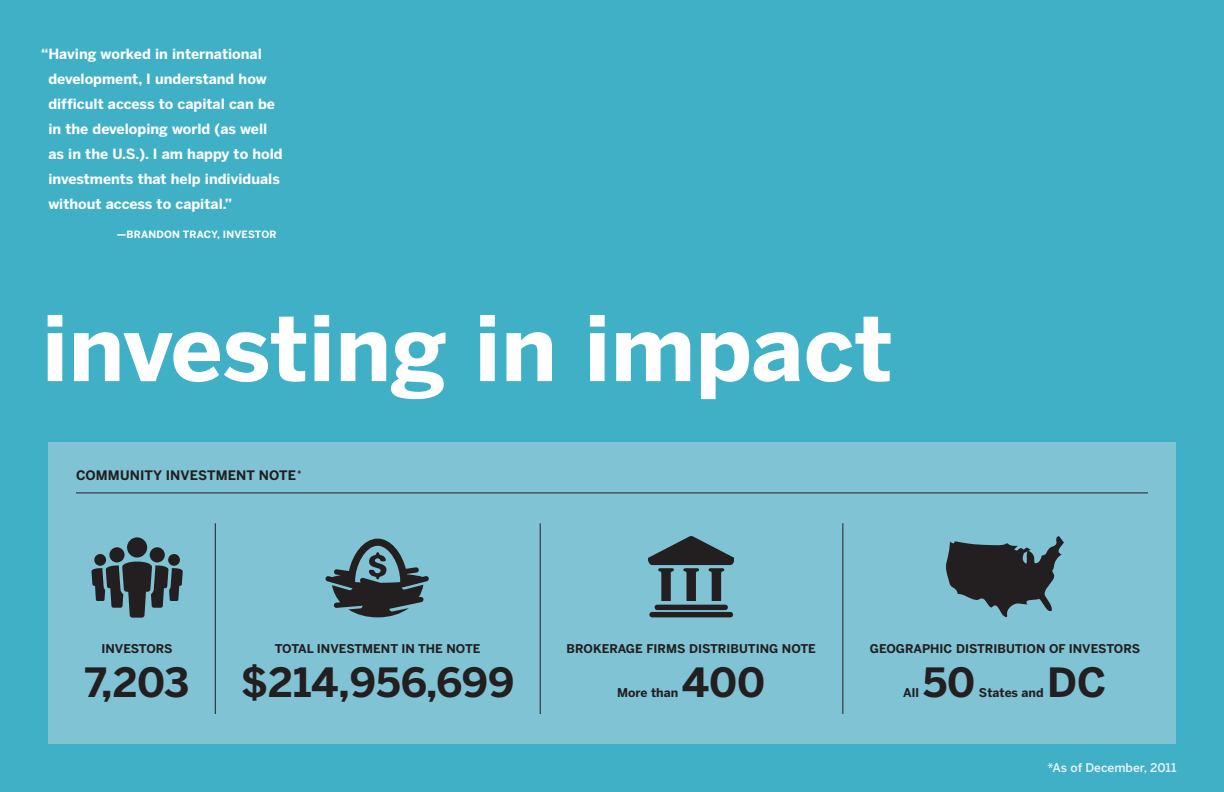
<style>
.page{position:relative;width:1224px;height:792px;background:#40b0c7}
.page>*{position:absolute;margin:0;border:0;box-sizing:border-box;transform-origin:0 0}
.t1{font:700 90px "Benton Sans";color:#fff}
.t2{font:700 40px "Benton Sans";color:#231f20}
.t3{font:700 14px/25px "Benton Sans";color:#fff}
.t4{font:700 13px "Benton Sans";letter-spacing:.01em;color:#231f20}
.t5{font:700 12px "Benton Sans";color:#231f20}
.t6{font:500 12px "Benton Sans";color:#e9f4f6}
.t7{font:700 10px "Benton Sans";letter-spacing:.015em;color:#fff}
</style>
<div class="page">
<div style="left:48px;top:442px;width:1128px;height:302px;background:#80c3d4"></div>
<hr style="left:76px;top:492px;width:1072px;height:1px;background:#231f20">
<hr style="left:842px;top:523px;width:1px;height:191px;background:#231f20">
<svg style="left:649px;top:536px;width:85px;height:81px"></svg>
<svg style="left:325px;top:539px;width:104px;height:78px"></svg>
<svg style="left:91px;top:537px;width:92px;height:81px"></svg>
<svg style="left:946px;top:536px;width:118px;height:82px"></svg>
<hr style="left:215px;top:523px;width:1px;height:191px;background:#231f20">
<hr style="left:540px;top:523px;width:1px;height:191px;background:#231f20">
<p class="t3" style="left:48px;top:43px;width:236px;text-indent:-7px">“ Having worked in international development, I understand how difficult access to capital can be in the developing world (as well as in the U.S.). I am happy to hold investments that help individuals without access to capital.”</p>
<p class="t7" style="left:117px;top:231px;width:161px">—BRANDON TRACY, INVESTOR</p>
<h1 class="t1" style="left:42px;top:315px;width:853px">investing in impact</h1>
<p class="t4" style="left:76px;top:471px;width:227px">COMMUNITY INVESTMENT NOTE <sup>*</sup></p>
<p class="t5" style="left:101px;top:644px;width:73px">INVESTORS</p>
<h2 class="t2" style="left:85px;top:668px;width:106px">7,203</h2>
<p class="t5" style="left:275px;top:644px;width:207px">TOTAL INVESTMENT IN THE NOTE</p>
<h2 class="t2" style="left:241px;top:668px;width:275px">$214,956,699</h2>
<p class="t5" style="left:567px;top:644px;width:251px">BROKERAGE FIRMS DISTRIBUTING NOTE</p>
<p class="t5" style="left:617px;top:688px;width:62px">More than</p>
<h2 class="t2" style="left:682px;top:668px;width:85px">400</h2>
<p class="t5" style="left:870px;top:644px;width:272px">GEOGRAPHIC DISTRIBUTION OF INVESTORS</p>
<p class="t5" style="left:903px;top:688px;width:17px">All</p>
<h2 class="t2" style="left:923px;top:668px;width:54px">50</h2>
<h2 class="t2" style="left:1047px;top:668px;width:61px">DC</h2>
<p class="t5" style="left:979px;top:688px;width:66px">States and</p>
<p class="t6" style="left:1047px;top:763px;width:131px">*As of December, 2011</p>
</div>
